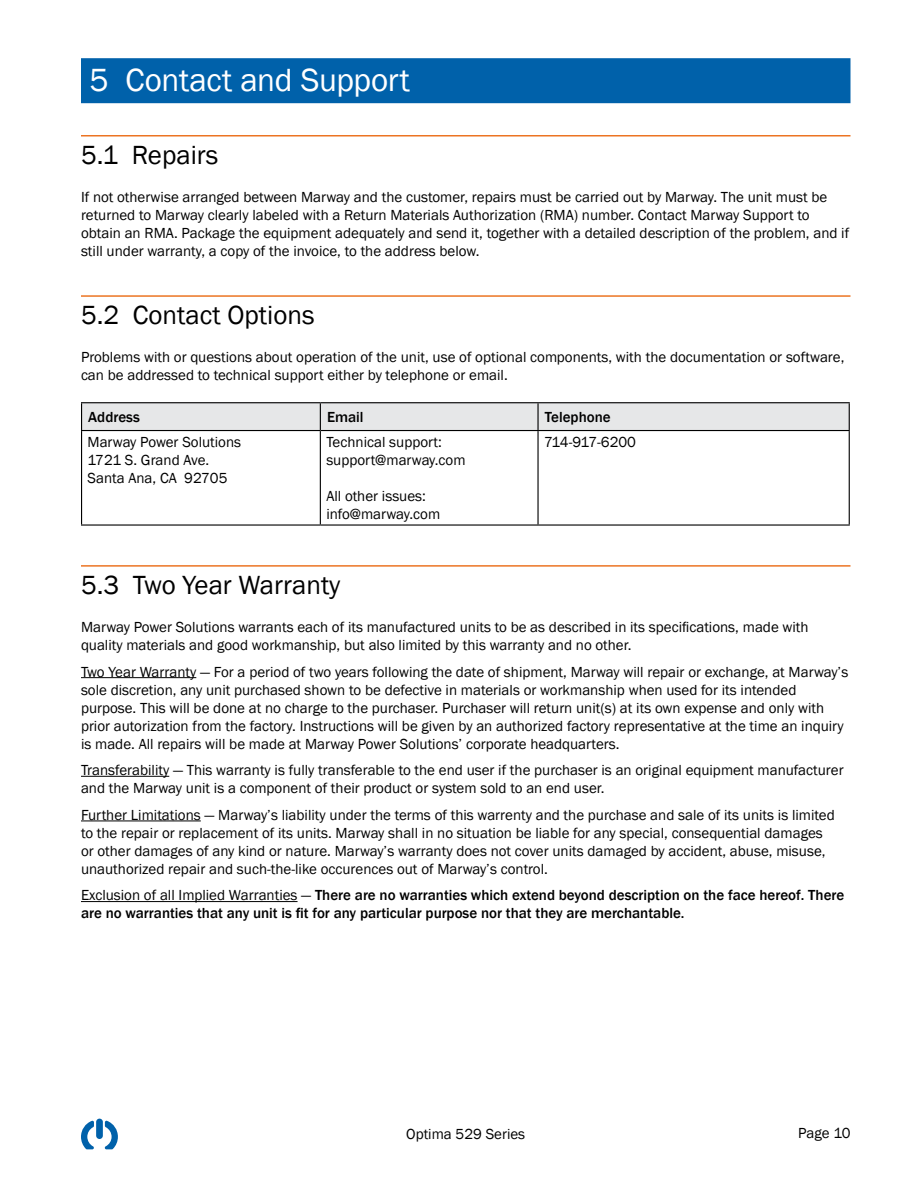
<style>
.page{position:relative;width:918px;height:1188px;background:#fff}
.page>*{position:absolute;margin:0;border:0;box-sizing:border-box;transform-origin:0 0}
.t1{font:33px "Franklin Gothic";letter-spacing:-.01em;color:#fff}
.t2{font:27px "Franklin Gothic";color:#000}
.t3{font:15px/18px "Franklin Gothic";color:#000}
.t4{font:500 15px/18px "Franklin Gothic";color:#000}
.t5{font:15px "Franklin Gothic";letter-spacing:-.03em;color:#000}
.s1{font-weight:400}
</style>
<div class="page">
<svg style="left:81px;top:1121px;width:13px;height:28px"></svg>
<svg style="left:105px;top:1121px;width:13px;height:28px"></svg>
<div style="left:96px;top:1119px;width:7px;height:20px;background:#0061aa;border-radius:3px"></div>
<div style="left:81px;top:58px;width:769px;height:45px;background:#0061aa"></div>
<hr style="left:81px;top:135px;width:769px;height:2px;background:#ec7423">
<hr style="left:81px;top:295px;width:769px;height:2px;background:#ec7423">
<hr style="left:81px;top:565px;width:769px;height:2px;background:#ec7423">
<hr style="left:81px;top:677px;width:115px;height:1px;background:#000">
<hr style="left:81px;top:776px;width:88px;height:1px;background:#000">
<hr style="left:81px;top:821px;width:120px;height:1px;background:#000">
<hr style="left:81px;top:901px;width:217px;height:1px;background:#000">
<hr style="left:81px;top:402px;width:239px;height:1px;background:#000">
<hr style="left:320px;top:402px;width:218px;height:1px;background:#000">
<hr style="left:538px;top:402px;width:312px;height:1px;background:#000">
<div style="left:81px;top:403px;width:769px;height:27px;background:#e6e7e8"></div>
<hr style="left:81px;top:430px;width:239px;height:1px;background:#000">
<hr style="left:81px;top:431px;width:1px;height:93px;background:#000">
<hr style="left:320px;top:430px;width:218px;height:1px;background:#000">
<hr style="left:320px;top:431px;width:1px;height:93px;background:#000">
<hr style="left:538px;top:430px;width:312px;height:1px;background:#000">
<hr style="left:537px;top:431px;width:2px;height:93px;background:#000">
<hr style="left:849px;top:431px;width:1px;height:93px;background:#000">
<hr style="left:81px;top:524px;width:239px;height:2px;background:#000">
<hr style="left:320px;top:524px;width:218px;height:2px;background:#000">
<hr style="left:538px;top:524px;width:312px;height:2px;background:#000">
<h1 class="t1" style="left:90px;top:59px;width:322px">5 Contact and Support</h1>
<h2 class="t2" style="left:81px;top:138px;width:139px">5.1 Repairs</h2>
<p class="t3" style="left:81px;top:188px;width:770px">If not otherwise arranged between Marway and the customer, repairs must be carried out by Marway. The unit must be returned to Marway clearly labeled with a Return Materials Authorization (RMA) number. Contact Marway Support to obtain an RMA. Package the equipment adequately and send it, together with a detailed description of the problem, and if still under warranty, a copy of the invoice, to the address below.</p>
<h2 class="t2" style="left:81px;top:298px;width:235px">5.2 Contact Options</h2>
<p class="t3" style="left:81px;top:348px;width:765px">Problems with or questions about operation of the unit, use of optional components, with the documentation or software, can be addressed to technical support either by telephone or email.</p>
<p class="t4" style="left:88px;top:408px;width:53px">Address</p>
<p class="t4" style="left:327px;top:408px;width:38px">Email</p>
<p class="t4" style="left:545px;top:408px;width:67px">Telephone</p>
<p class="t3" style="left:88px;top:433px;width:155px">Marway Power Solutions<br>1721 S. Grand Ave.<br>Santa Ana, CA 92705</p>
<p class="t3" style="left:326px;top:433px;width:141px">Technical support: support@marway.com</p>
<p class="t3" style="left:326px;top:487px;width:115px">All other issues: info@marway.com</p>
<p class="t5" style="left:544px;top:433px;width:94px">714-917-6200</p>
<h2 class="t2" style="left:81px;top:568px;width:261px">5.3 Two Year Warranty</h2>
<p class="t3" style="left:81px;top:618px;width:729px">Marway Power Solutions warrants each of its manufactured units to be as described in its specifications, made with quality materials and good workmanship, but also limited by this warranty and no other.</p>
<p class="t3" style="left:81px;top:663px;width:769px">Two Year Warranty — For a period of two years following the date of shipment, Marway will repair or exchange, at Marway’s sole discretion, any unit purchased shown to be defective in materials or workmanship when used for its intended purpose. This will be done at no charge to the purchaser. Purchaser will return unit(s) at its own expense and only with prior autorization from the factory. Instructions will be given by an authorized factory representative at the time an inquiry is made. All repairs will be made at Marway Power Solutions’ corporate headquarters.</p>
<p class="t3" style="left:81px;top:761px;width:764px">Transferability — This warranty is fully transferable to the end user if the purchaser is an original equipment manufacturer and the Marway unit is a component of their product or system sold to an end user.</p>
<p class="t3" style="left:81px;top:806px;width:755px">Further Limitations — Marway’s liability under the terms of this warrenty and the purchase and sale of its units is limited to the repair or replacement of its units. Marway shall in no situation be liable for any special, consequential damages or other damages of any kind or nature. Marway’s warranty does not cover units damaged by accident, abuse, misuse, unauthorized repair and such-the-like occurences out of Marway’s control.</p>
<p class="t4" style="left:81px;top:887px;width:765px"><span class="s1">Exclusion of all Implied Warranties —</span> There are no warranties which extend beyond description on the face hereof. There are no warranties that any unit is fit for any particular purpose nor that they are merchantable.</p>
<p class="t3" style="left:406px;top:1126px;width:121px">Optima 529 Series</p>
<p class="t3" style="left:798px;top:1125px;width:54px">Page 10</p>
</div>
